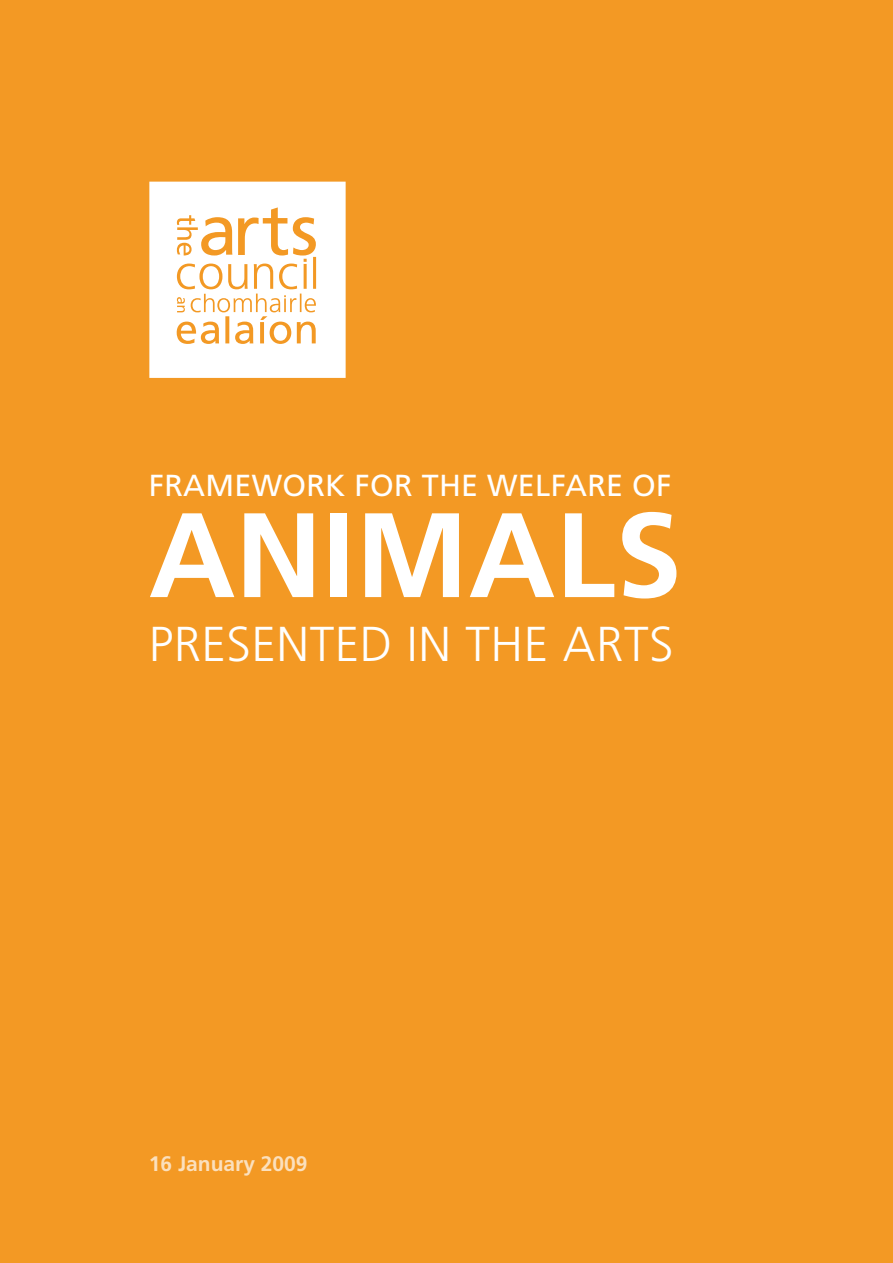
<style>
.page{position:relative;width:893px;height:1263px;background:#f39924}
.page>*{position:absolute;margin:0;border:0;box-sizing:border-box;transform-origin:0 0}
.t1{font:700 120px "Frutiger";color:#fff}
.t2{font:300 49.05px "Frutiger";letter-spacing:.01em;color:#fff}
.t3{font:30.45px "Frutiger";letter-spacing:.01em;color:#fff}
.t4{font:700 21px "Frutiger";color:#fbe0bd}
</style>
<div class="page">
<svg style="left:149px;top:182px;width:197px;height:196px;background:#fdf1e1"></svg>
<p class="t3" style="left:149px;top:467px;width:436px">FRAMEWORK FOR THE WE LFARE</p>
<p class="t3" style="left:632px;top:467px;width:41px">OF</p>
<h1 class="t1" style="left:149px;top:485px;width:535px">ANIMALS</h1>
<h2 class="t2" style="left:149px;top:617px;width:526px">PRESENTED IN THE ARTS</h2>
<p class="t4" style="left:149px;top:1151px;width:160px">16 January 2009</p>
</div>
